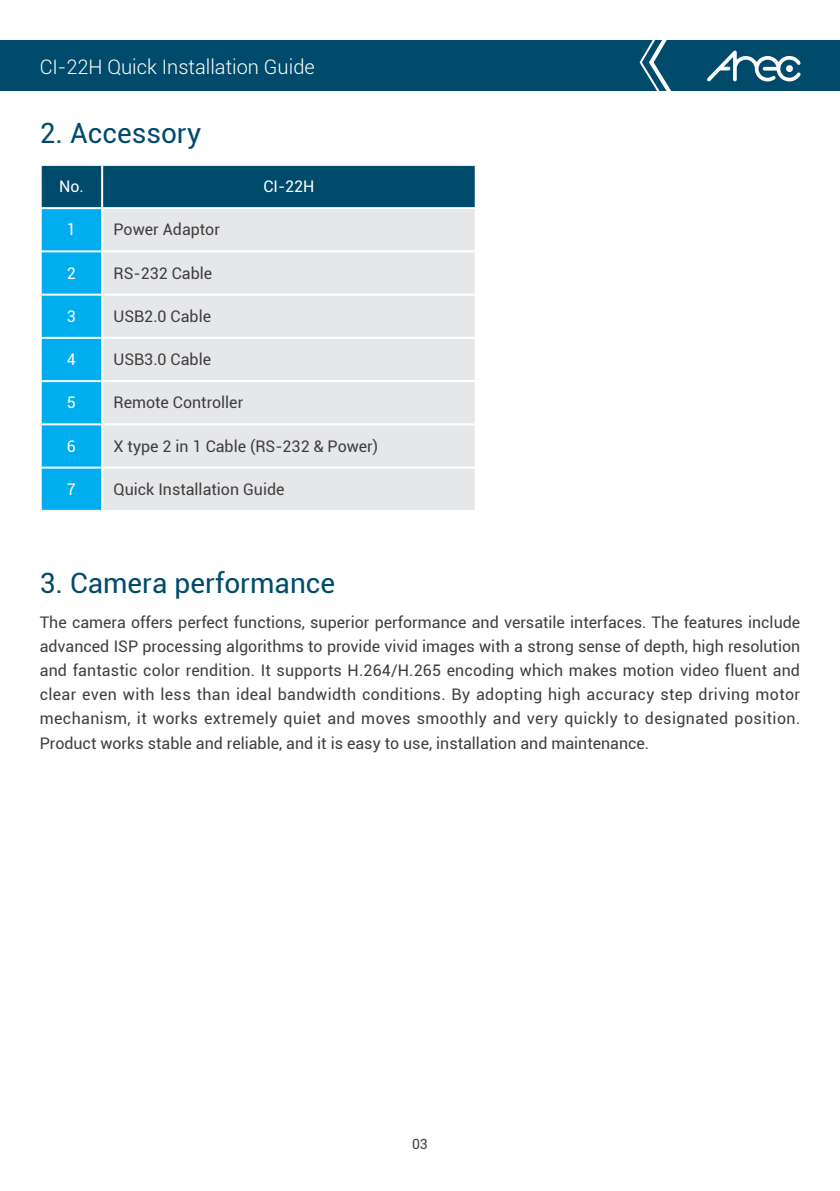
<style>
.page{position:relative;width:840px;height:1191px;background:#fff}
.page>*{position:absolute;margin:0;border:0;box-sizing:border-box;transform-origin:0 0}
.t1{font:28px "Roboto";color:#004b6c}
.t2{font:300 20px "Roboto";color:#fff}
.t3{font:16px/24px "Roboto";color:#3e3e3f;text-align:justify}
.t4{font:16px "Roboto";color:#fff}
.t5{font:14px "Roboto";color:#3e3e3f}
</style>
<div class="page">
<div style="left:0;top:40px;width:839px;height:50px;background:#004b6c"></div>
<svg style="left:707px;top:51px;width:93px;height:30px"></svg>
<svg style="left:638px;top:40px;width:38px;height:51px"></svg>
<svg style="left:42px;top:166px;width:432px;height:344px;background:#007bac"></svg>
<div style="left:103px;top:209px;width:371px;height:301px;background:#e6e7e9"></div>
<hr style="left:101px;top:166px;width:2px;height:41px;background:#fff">
<hr style="left:40px;top:207px;width:62px;height:2px;background:#fff">
<hr style="left:40px;top:250px;width:62px;height:2px;background:#fff">
<hr style="left:40px;top:294px;width:62px;height:2px;background:#fff">
<hr style="left:40px;top:337px;width:62px;height:2px;background:#fff">
<hr style="left:40px;top:380px;width:62px;height:2px;background:#fff">
<hr style="left:40px;top:423px;width:62px;height:2px;background:#fff">
<hr style="left:40px;top:466px;width:62px;height:2px;background:#fff">
<hr style="left:102px;top:207px;width:374px;height:2px;background:#fff">
<hr style="left:101px;top:209px;width:2px;height:41px;background:#fff">
<hr style="left:102px;top:250px;width:374px;height:2px;background:#fff">
<hr style="left:101px;top:252px;width:2px;height:42px;background:#fff">
<hr style="left:101px;top:296px;width:2px;height:41px;background:#fff">
<hr style="left:102px;top:294px;width:374px;height:2px;background:#fff">
<hr style="left:102px;top:337px;width:374px;height:2px;background:#fff">
<hr style="left:101px;top:339px;width:2px;height:41px;background:#fff">
<hr style="left:102px;top:380px;width:374px;height:2px;background:#fff">
<hr style="left:101px;top:382px;width:2px;height:41px;background:#fff">
<hr style="left:102px;top:423px;width:374px;height:2px;background:#fff">
<hr style="left:101px;top:425px;width:2px;height:41px;background:#fff">
<hr style="left:102px;top:466px;width:374px;height:2px;background:#fff">
<hr style="left:101px;top:468px;width:2px;height:42px;background:#fff">
<p class="t2" style="left:40px;top:53px;width:276px">CI-22H Quick Installation Guide</p>
<h1 class="t1" style="left:40px;top:113px;width:163px">2. Accessory</h1>
<p class="t4" style="left:59px;top:175px;width:26px">No.</p>
<p class="t4" style="left:263px;top:175px;width:53px">CI-22H</p>
<p class="t4" style="left:67px;top:218px;width:11px">1</p>
<p class="t3" style="left:113px;top:217px;width:108px">Power Adaptor</p>
<p class="t4" style="left:67px;top:262px;width:11px">2</p>
<p class="t3" style="left:113px;top:260px;width:100px">RS-232 Cable</p>
<p class="t4" style="left:67px;top:305px;width:11px">3</p>
<p class="t3" style="left:113px;top:304px;width:99px">USB2.0 Cable</p>
<p class="t4" style="left:67px;top:348px;width:11px">4</p>
<p class="t3" style="left:113px;top:347px;width:99px">USB3.0 Cable</p>
<p class="t4" style="left:67px;top:391px;width:11px">5</p>
<p class="t3" style="left:113px;top:390px;width:131px">Remote Controller</p>
<p class="t4" style="left:67px;top:435px;width:11px">6</p>
<p class="t3" style="left:113px;top:433px;width:266px">X type 2 in 1 Cable (RS-232 &amp; Power)</p>
<p class="t4" style="left:67px;top:478px;width:11px">7</p>
<p class="t3" style="left:113px;top:476px;width:172px">Quick Installation Guide</p>
<h1 class="t1" style="left:40px;top:563px;width:297px">3. Camera performance</h1>
<p class="t3" style="left:40px;top:610px;width:761px">The camera offers perfect functions, superior performance and versatile interfaces. The features include advanced ISP processing algorithms to provide vivid images with a strong sense of depth, high resolution and fantastic color rendition. It supports H.264/H.265 encoding which makes motion video fluent and clear even with less than ideal bandwidth conditions. By adopting high accuracy step driving motor mechanism, it works extremely quiet and moves smoothly and very quickly to designated position.<br>Product works stable and reliable, and it is easy to use, installation and maintenance.</p>
<p class="t5" style="left:412px;top:1134px;width:17px">03</p>
</div>
